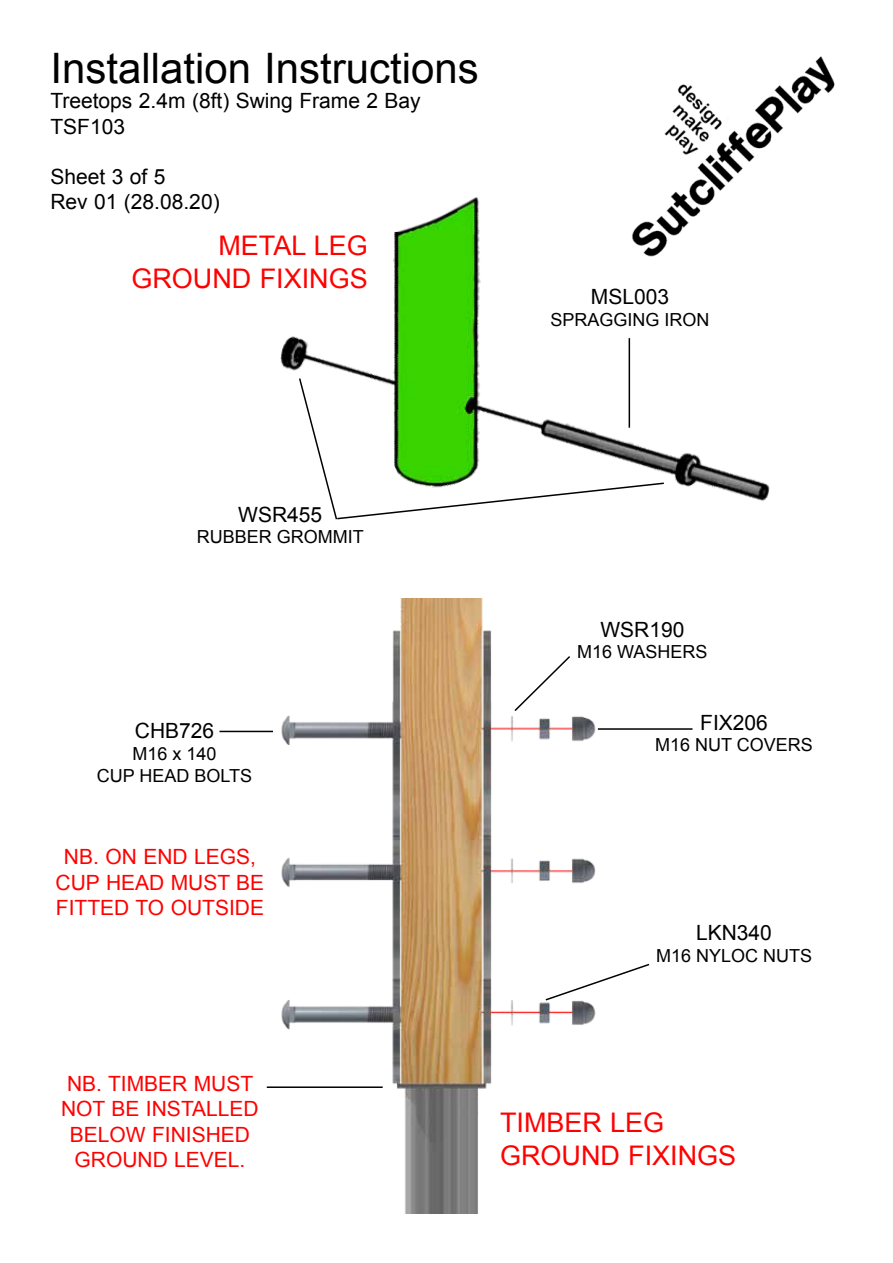
<style>
.page{position:relative;width:893px;height:1263px;background:#fff}
.page>*{position:absolute;margin:0;border:0;box-sizing:border-box;transform-origin:0 0}
.t1{font:42px "Arial";color:#000}
.t2{font:27px/32.4px "Arial";color:#f00;text-align:right}
.t3{font:21px/25.2px "Arial";color:#000}
.t4{font:21px/25.2px "Arial";color:#f00;text-align:center}
.t5{font:18px/21.6px "Arial";color:#000;text-align:center}
</style>
<div class="page">
<img style="left:664px;top:56px;width:171px;height:140px">
<img style="left:281px;top:599px;width:317px;height:614px">
<svg style="left:513px;top:654px;width:59px;height:59px"></svg>
<hr style="left:598px;top:728px;width:94px;height:2px;background:#000">
<svg style="left:544px;top:962px;width:106px;height:40px"></svg>
<img style="left:280px;top:196px;width:490px;height:305px">
<svg style="left:298px;top:377px;width:367px;height:143px"></svg>
<hr style="left:629px;top:338px;width:1px;height:90px;background:#000">
<div style="left:68px;top:234px;width:301px;height:55px;background:#fff"></div>
<div style="left:498px;top:1111px;width:302px;height:55px;background:#fff"></div>
<hr style="left:267px;top:1086px;width:116px;height:2px;background:#000">
<hr style="left:220px;top:731px;width:53px;height:1px;background:#000">
<h1 class="t1" style="left:50px;top:41px;width:430px">Installation Instructions</h1>
<p class="t3" style="left:50px;top:89px;width:372px">Treetops 2.4m (8ft) Swing Frame 2 Bay<br>TSF103</p>
<p class="t3" style="left:50px;top:164px;width:171px">Sheet 3 of 5<br>Rev 01 (28.08.20)</p>
<p class="t2" style="left:131px;top:230px;width:238px">METAL LEG<br>GROUND FIXINGS</p>
<p class="t3" style="left:591px;top:285px;width:80px">MSL003</p>
<p class="t5" style="left:551px;top:309px;width:161px">SPRAGGING IRON</p>
<p class="t3" style="left:238px;top:502px;width:86px">WSR455</p>
<p class="t5" style="left:197px;top:526px;width:169px">RUBBER GROMMIT</p>
<p class="t3" style="left:135px;top:719px;width:81px">CHB726</p>
<p class="t5" style="left:97px;top:743px;width:157px">M16 x 140<br>CUP HEAD BOLTS</p>
<p class="t4" style="left:56px;top:845px;width:210px">NB. ON END LEGS,<br>CUP HEAD MUST BE<br>FITTED TO OUTSIDE</p>
<p class="t4" style="left:61px;top:1071px;width:199px">NB. TIMBER MUST<br>NOT BE INSTALLED<br>BELOW FINISHED<br>GROUND LEVEL.</p>
<p class="t3" style="left:600px;top:617px;width:86px">WSR190</p>
<p class="t5" style="left:577px;top:641px;width:132px">M16 WASHERS</p>
<p class="t3" style="left:700px;top:710px;width:69px">FIX206</p>
<p class="t5" style="left:655px;top:734px;width:159px">M16 NUT COVERS</p>
<p class="t3" style="left:696px;top:920px;width:77px">LKN340</p>
<p class="t5" style="left:656px;top:945px;width:158px">M16 NYLOC NUTS</p>
<p class="t2" style="left:500px;top:1107px;width:238px;text-align:left">TIMBER LEG<br>GROUND FIXINGS</p>
</div>
